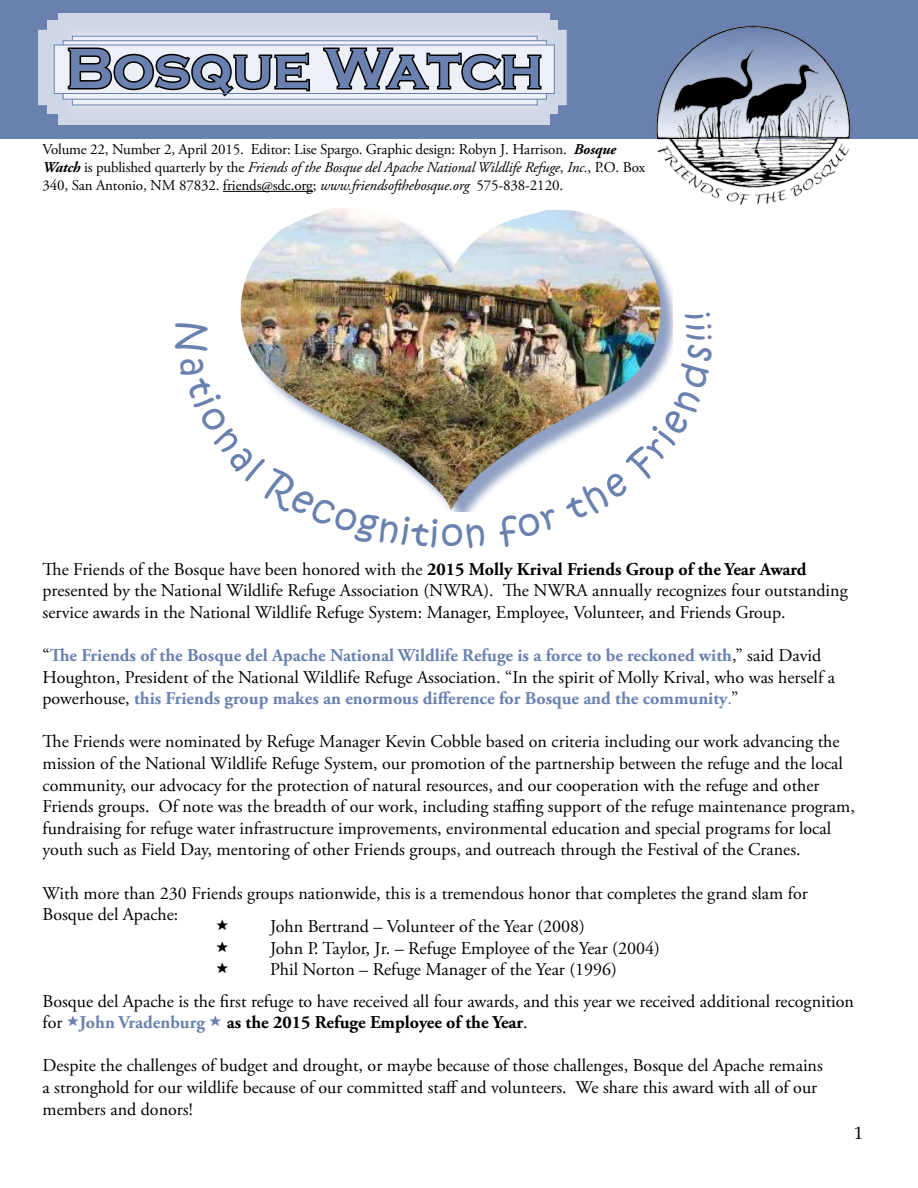
<style>
.page{position:relative;width:918px;height:1188px;background:#fff}
.page>*{position:absolute;margin:0;border:0;box-sizing:border-box;transform-origin:0 0}
.t1{font:700 58.5px "Copperplate Gothic";color:#6a81b0}
.t2{font:36px "Kristen ITC";color:#6a81b0}
.t3{font:18px/21.6px "Adobe Garamond Pro";color:#000}
.t4{font:700 18px/21.6px "Adobe Garamond Pro";color:#6a81b0}
.t5{font:18px "Carta";color:#000}
.t6{font:18px "Palatino Linotype";color:#000}
.t7{font:15px/18px "Adobe Garamond Pro";letter-spacing:-.01em;color:#000}
.s1{font-weight:700;font-style:italic}
.s2{font-style:italic}
.s3{font-weight:700}
.s4{font-weight:400;color:#000}
.s5{font-weight:400}
.s6{font-family:"Carta";color:#6a81b0}
.s7{font-weight:700;color:#6a81b0}
</style>
<div class="page">
<div style="left:0;top:0;width:918px;height:138px;background:#6a81b0"></div>
<img style="left:649px;top:25px;width:206px;height:180px">
<div style="left:37px;top:29px;width:530px;height:77px;background:#cfd7e6;border:1px solid #6a81b0"></div>
<div style="left:47px;top:21px;width:511px;height:93px;background:#cfd7e6"></div>
<div style="left:58px;top:14px;width:492px;height:111px;background:#cfd7e6"></div>
<div style="left:62px;top:26px;width:485px;height:89px;background:#fff;opacity:.75"></div>
<svg style="left:72px;top:36px;width:465px;height:69px;background:#ccd4e4"></svg>
<div style="left:63px;top:41px;width:484px;height:58px;background:linear-gradient(to right,#edf0f6,#edf0f6)"></div>
<div style="left:54px;top:45px;width:500px;height:49px;background:#edf0f6"></div>
<svg style="left:66px;top:47px;width:245px;height:52px"></svg>
<svg style="left:323px;top:47px;width:219px;height:44px"></svg>
<div style="left:54px;top:45px;width:501px;height:49px;border:1px solid #6a81b0"></div>
<hr style="left:223px;top:191px;width:90px;height:1px;background:#000">
<img style="left:240px;top:208px;width:431px;height:288px">
<img style="left:240px;top:357px;width:245px;height:155px">
<img style="left:497px;top:345px;width:176px;height:151px">
<h1 class="t1" style="left:66px;top:36px;width:479px">Bosque Watch</h1>
<p class="t7" style="left:43px;top:141px;width:604px">Volume 22, Number 2, April 2015. Editor: Lise Spargo. Graphic design: Robyn J. Harrison. <span class="s1">Bosque<br>Watch</span> is published quarterly by the <span class="s2">Friends of the Bosque del Apache National Wildlife Refuge</span>, <span class="s2">Inc.</span>, P.O. Box<br>340, San Antonio, NM 87832. friends@sdc.org; <span class="s2">www.friendsofthebosque.org</span> 575-838-2120.</p>
<h2 class="t2" style="left:216px;top:321px;width:33px;rotate:90deg">N</h2>
<h2 class="t2" style="left:675px;top:342px;width:11px;rotate:-90deg">!</h2>
<p class="t3" style="left:43px;top:559px;width:807px">The Friends of the Bosque have been honored with the <span class="s3">2015 Molly Krival Friends Group of the Year Award </span>presented by the National Wildlife Refuge Association (NWRA). The NWRA annually recognizes four outstanding service awards in the National Wildlife Refuge System: Manager, Employee, Volunteer, and Friends Group.</p>
<p class="t4" style="left:43px;top:645px;width:794px"><span class="s4">“</span>The Friends of the Bosque del Apache National Wildlife Refuge is a force to be reckoned with<span class="s4">,” said David<br>Houghton, President of the National Wildlife Refuge Association. “In the spirit of Molly Krival, who was herself a powerhouse,</span> this Friends group makes an enormous difference for Bosque and the community<span class="s5">.</span><span class="s4">”</span></p>
<p class="t3" style="left:43px;top:732px;width:814px">The Friends were nominated by Refuge Manager Kevin Cobble based on criteria including our work advancing the mission of the National Wildlife Refuge System, our promotion of the partnership between the refuge and the local community, our advocacy for the protection of natural resources, and our cooperation with the refuge and other Friends groups. Of note was the breadth of our work, including staffing support of the refuge maintenance program, fundraising for refuge water infrastructure improvements, environmental education and special programs for local youth such as Field Day, mentoring of other Friends groups, and outreach through the Festival of the Cranes.</p>
<p class="t3" style="left:43px;top:883px;width:767px">With more than 230 Friends groups nationwide, this is a tremendous honor that completes the grand slam for<br>Bosque del Apache:</p>
<p class="t5" style="left:216px;top:915px;width:13px">E</p>
<p class="t3" style="left:270px;top:916px;width:316px">John Bertrand – Volunteer of the Year (2008)</p>
<p class="t5" style="left:216px;top:937px;width:13px">E</p>
<p class="t3" style="left:270px;top:938px;width:391px">John P. Taylor, Jr. – Refuge Employee of the Year (2004)</p>
<p class="t5" style="left:216px;top:958px;width:13px">E</p>
<p class="t3" style="left:270px;top:959px;width:348px">Phil Norton – Refuge Manager of the Year (1996)</p>
<p class="t3" style="left:43px;top:991px;width:813px">Bosque del Apache is the first refuge to have received all four awards, and this year we received additional recognition for <span class="s6">e</span><span class="s7">John Vradenburg</span> <span class="s6">e</span> <span class="s3">as the 2015 Refuge Employee of the Year</span>.</p>
<p class="t3" style="left:43px;top:1056px;width:782px">Despite the challenges of budget and drought, or maybe because of those challenges, Bosque del Apache remains a stronghold for our wildlife because of our committed staff and volunteers. We share this award with all of our members and donors!</p>
<p class="t6" style="left:854px;top:1121px;width:10px">1</p>
</div>
